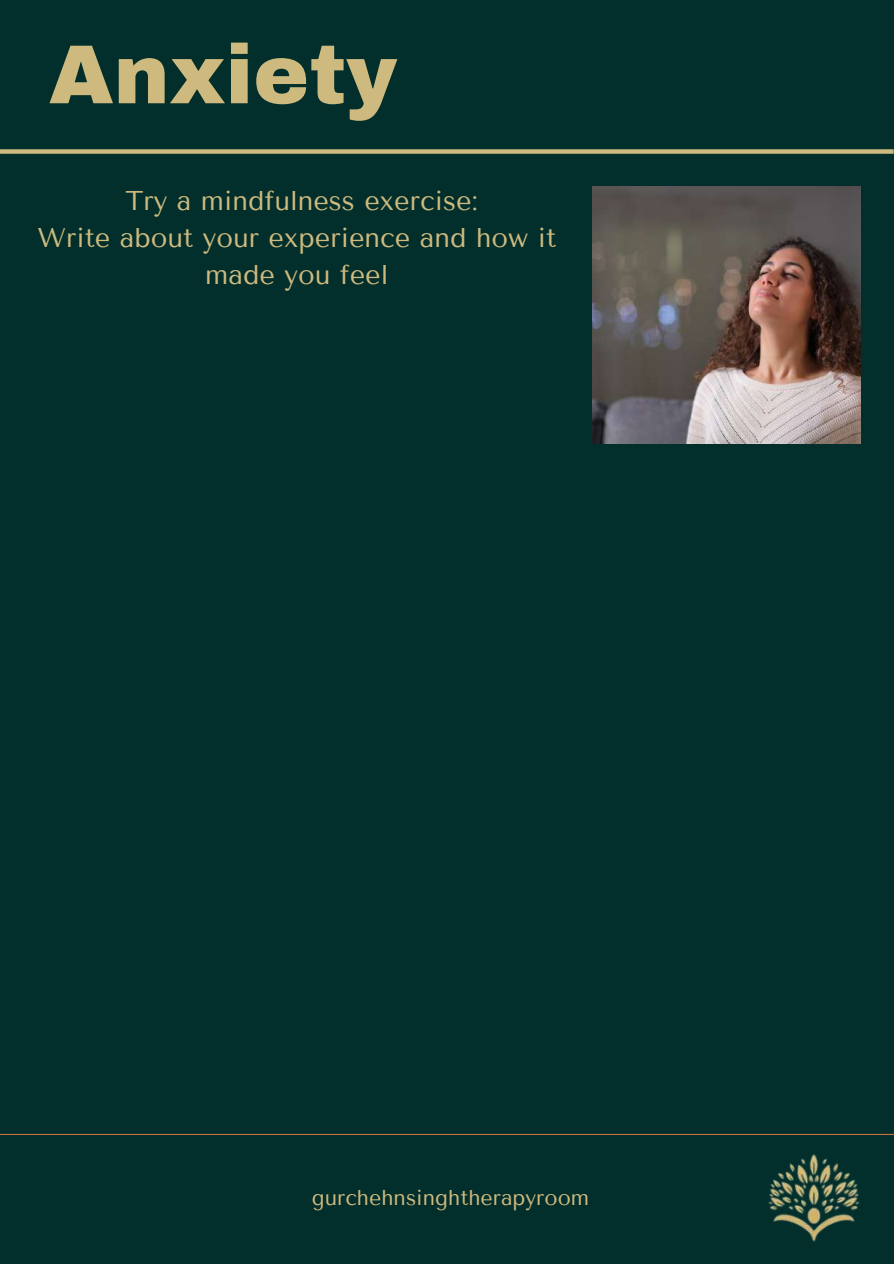
<style>
.page{position:relative;width:894px;height:1264px;background:#fff}
.page>*{position:absolute;margin:0;border:0;box-sizing:border-box;transform-origin:0 0}
.t1{font:900 83.55px "Archivo";color:#ceba7e}
.t2{font:27px/37.2px "Tenor Sans";color:#ceba7e;text-align:center}
.t3{font:21.3px "Tenor Sans";color:#ceba7e}
</style>
<div class="page">
<div style="left:0;top:0;width:893px;height:1263px;background:#022f2c"></div>
<hr style="left:0;top:1133px;width:893px;height:1px;background:#ca6e3f">
<img style="left:768px;top:1154px;width:91px;height:88px">
<div style="left:0;top:149px;width:893px;height:5px;background:#ceba7e"></div>
<img style="left:592px;top:186px;width:268px;height:257px">
<h1 class="t1" style="left:49px;top:30px;width:350px">Anxiety</h1>
<p class="t2" style="left:37px;top:182px;width:520px">Try a mindfulness exercise:<br>Write about your experience and how it made you feel</p>
<p class="t3" style="left:312px;top:1185px;width:279px">gurchehnsinghtherapyroom</p>
</div>
